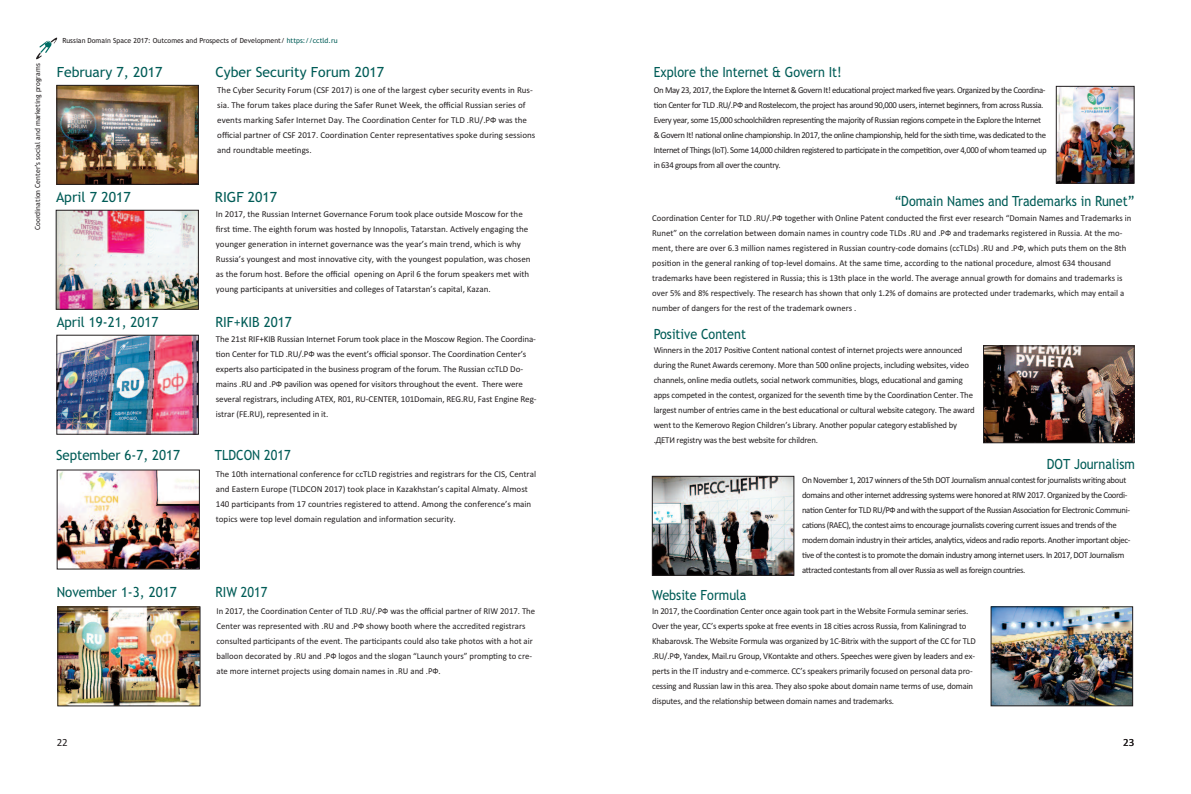
<style>
.page{position:relative;width:1191px;height:794px;background:#fff}
.page>*{position:absolute;margin:0;border:0;box-sizing:border-box;transform-origin:0 0}
.t1{font:14px "Trebuchet MS";color:#005c57;scale:.9 1}
.t2{font:14px "Trebuchet MS";color:#005c57;scale:.95 1}
.t3{font:14px "Trebuchet MS";color:#005c57}
.t4{font:11px "Calibri";color:#231f20}
.t5{font:9px/15px "Calibri";letter-spacing:-.01em;color:#231f20}
.t6{font:9px/15px "Calibri";letter-spacing:-.04em;color:#231f20}
.t7{font:7px "Trebuchet MS";color:#231f20}
.s1{color:#005c57}
</style>
<div class="page">
<svg style="left:36px;top:38px;width:21px;height:21px"></svg>
<img style="left:59px;top:87px;width:137px;height:95px">
<div style="left:57px;top:85px;width:141px;height:99px;border:1px solid #231f20"></div>
<img style="left:58px;top:212px;width:138px;height:95px">
<div style="left:56px;top:210px;width:142px;height:99px;border:1px solid #231f20"></div>
<img style="left:59px;top:337px;width:137px;height:95px">
<div style="left:57px;top:335px;width:141px;height:99px;border:1px solid #231f20"></div>
<img style="left:59px;top:472px;width:138px;height:95px">
<div style="left:57px;top:470px;width:142px;height:99px;border:1px solid #231f20"></div>
<img style="left:60px;top:609px;width:138px;height:95px">
<div style="left:58px;top:607px;width:142px;height:99px;border:1px solid #231f20"></div>
<img style="left:1058px;top:88px;width:74px;height:93px">
<div style="left:1056px;top:86px;width:78px;height:97px;border:1px solid #231f20"></div>
<svg style="left:990px;top:606px;width:143px;height:101px"></svg>
<img style="left:993px;top:608px;width:137px;height:96px">
<div style="left:991px;top:606px;width:141px;height:100px;border:1px solid #231f20"></div>
<img style="left:985px;top:348px;width:147px;height:93px">
<div style="left:983px;top:346px;width:151px;height:97px;border:1px solid #231f20"></div>
<img style="left:654px;top:478px;width:138px;height:95px">
<div style="left:652px;top:476px;width:142px;height:99px;border:1px solid #231f20"></div>
<p class="t7" style="left:34px;top:230px;width:168px;rotate:-90deg">Coordination Center’s social and marketing programs</p>
<p class="t7" style="left:63px;top:37px;width:276px">Russian Domain Space 2017: Outcomes and Prospects of Development/ <span class="s1">https://cctld.ru</span></p>
<h1 class="t3" style="left:57px;top:64px;width:107px">February 7, 2017</h1>
<h1 class="t3" style="left:215px;top:64px;width:170px">Cyber Security Forum 2017</h1>
<p class="t5" style="left:217px;top:82px;width:319px">The Cyber Security Forum (CSF 2017) is one of the largest cyber security events in Rus&shy;sia. The forum takes place during the Safer Runet Week, the official Russian series of events marking Safer Internet Day. The Coordination Center for TLD .RU/.РФ was the official partner of CSF 2017. Coordination Center representatives spoke during sessions and roundtable meetings.</p>
<h1 class="t3" style="left:56px;top:189px;width:76px">April 7 2017</h1>
<h1 class="t3" style="left:215px;top:189px;width:64px">RIGF 2017</h1>
<p class="t5" style="left:216px;top:206px;width:316px">In 2017, the Russian Internet Governance Forum took place outside Moscow for the first time. The eighth forum was hosted by Innopolis, Tatarstan. Actively engaging the younger generation in internet governance was the year’s main trend, which is why Russia’s youngest and most innovative city, with the youngest population, was chosen as the forum host. Before the official opening on April 6 the forum speakers met with young participants at universities and colleges of Tatarstan’s capital, Kazan.</p>
<h1 class="t2" style="left:57px;top:314px;width:109px">April 19-21, 2017</h1>
<h1 class="t2" style="left:215px;top:314px;width:82px">RIF+KIB 2017</h1>
<p class="t5" style="left:216px;top:331px;width:322px">The 21st RIF+KIB Russian Internet Forum took place in the Moscow Region. The Coordina&shy;tion Center for TLD .RU/.РФ was the event’s official sponsor. The Coordination Center’s experts also participated in the business program of the forum. The Russian ccTLD Do&shy;mains .RU and .РФ pavilion was opened for visitors throughout the event. There were several registrars, including ATEX, R01, RU-CENTER, 101Domain, REG.RU, Fast Engine Reg&shy;istrar (FE.RU), represented in it.</p>
<h1 class="t2" style="left:56px;top:447px;width:132px">September 6-7, 2017</h1>
<h1 class="t1" style="left:215px;top:447px;width:86px">TLDCON 2017</h1>
<p class="t5" style="left:216px;top:466px;width:322px">The 10th international conference for ccTLD registries and registrars for the CIS, Central and Eastern Europe (TLDCON 2017) took place in Kazakhstan’s capital Almaty. Almost 140 participants from 17 countries registered to attend. Among the conference’s main topics were top level domain regulation and information security.</p>
<h1 class="t2" style="left:57px;top:584px;width:128px">November 1-3, 2017</h1>
<h1 class="t1" style="left:215px;top:584px;width:59px">RIW 2017</h1>
<p class="t4" style="left:57px;top:735px;width:13px">22</p>
<p class="t5" style="left:216px;top:603px;width:320px">In 2017, the Coordination Center of TLD .RU/.РФ was the official partner of RIW 2017. The Center was represented with .RU and .РФ showy booth where the accredited registrars consulted participants of the event. The participants could also take photos with a hot air balloon decorated by .RU and .РФ logos and the slogan “Launch yours” prompting to cre&shy;ate more internet projects using domain names in .RU and .РФ.</p>
<h1 class="t1" style="left:654px;top:64px;width:210px">Explore the Internet &amp; Govern It!</h1>
<p class="t6" style="left:653px;top:82px;width:394px">On May 23, 2017, the Explore the Internet &amp; Govern It! educational project marked five years. Organized by the Coordina&shy;tion Center for TLD .RU/.РФ and Rostelecom, the project has around 90,000 users, internet beginners, from across Russia.<br>Every year, some 15,000 schoolchildren representing the majority of Russian regions compete in the Explore the Internet &amp; Govern It! national online championship. In 2017, the online championship, held for the sixth time, was dedicated to the Internet of Things (IoT). Some 14,000 children registered to participate in the competition, over 4,000 of whom teamed up in 634 groups from all over the country.</p>
<h1 class="t1" style="left:894px;top:193px;width:268px">“Domain Names and Trademarks in Runet”</h1>
<p class="t5" style="left:652px;top:211px;width:481px">Coordination Center for TLD .RU/.РФ together with Online Patent conducted the first ever research “Domain Names and Trademarks in Runet” on the correlation between domain names in country code TLDs .RU and .РФ and trademarks registered in Russia. At the mo&shy;ment, there are over 6.3 million names registered in Russian country-code domains (ccTLDs) .RU and .РФ, which puts them on the 8th position in the general ranking of top-level domains. At the same time, according to the national procedure, almost 634 thousand trademarks have been registered in Russia; this is 13th place in the world. The average annual growth for domains and trademarks is over 5% and 8% respectively. The research has shown that only 1.2% of domains are protected under trademarks, which may entail a number of dangers for the rest of the trademark owners .</p>
<h1 class="t1" style="left:654px;top:326px;width:104px">Positive Content</h1>
<p class="t5" style="left:653px;top:342px;width:322px">Winners in the 2017 Positive Content national contest of internet projects were announced during the Runet Awards ceremony. More than 500 online projects, including websites, video channels, online media outlets, social network communities, blogs, educational and gaming apps competed in the contest, organized for the seventh time by the Coordination Center. The largest number of entries came in the best educational or cultural website category. The award went to the Kemerovo Region Children’s Library. Another popular category established by .ДЕТИ registry was the best website for children.</p>
<h1 class="t1" style="left:1047px;top:456px;width:99px">DOT Journalism</h1>
<h1 class="t1" style="left:652px;top:587px;width:106px">Website Formula</h1>
<p class="t6" style="left:802px;top:472px;width:330px">On November 1, 2017 winners of the 5th DOT Journalism annual contest for journalists writing about domains and other internet addressing systems were honored at RIW 2017. Organized by the Coordi&shy;nation Center for TLD RU/РФ and with the support of the Russian Association for Electronic Communi&shy;cations (RAEC), the contest aims to encourage journalists covering current issues and trends of the modern domain industry in their articles, analytics, videos and radio reports. Another important objec&shy;tive of the contest is to promote the domain industry among internet users. In 2017, DOT Journalism attracted contestants from all over Russia as well as foreign countries.</p>
<p class="t5" style="left:652px;top:603px;width:325px">In 2017, the Coordination Center once again took part in the Website Formula seminar series.<br>Over the year, CC’s experts spoke at free events in 18 cities across Russia, from Kaliningrad to Khabarovsk. The Website Formula was organized by 1C-Bitrix with the support of the CC for TLD .RU/.РФ, Yandex, Mail.ru Group, VKontakte and others. Speeches were given by leaders and ex&shy;perts in the IT industry and e-commerce. СС’s speakers primarily focused on personal data pro&shy;cessing and Russian law in this area. They also spoke about domain name terms of use, domain disputes, and the relationship between domain names and trademarks.</p>
<p class="t4" style="left:1123px;top:735px;width:13px">23</p>
</div>
